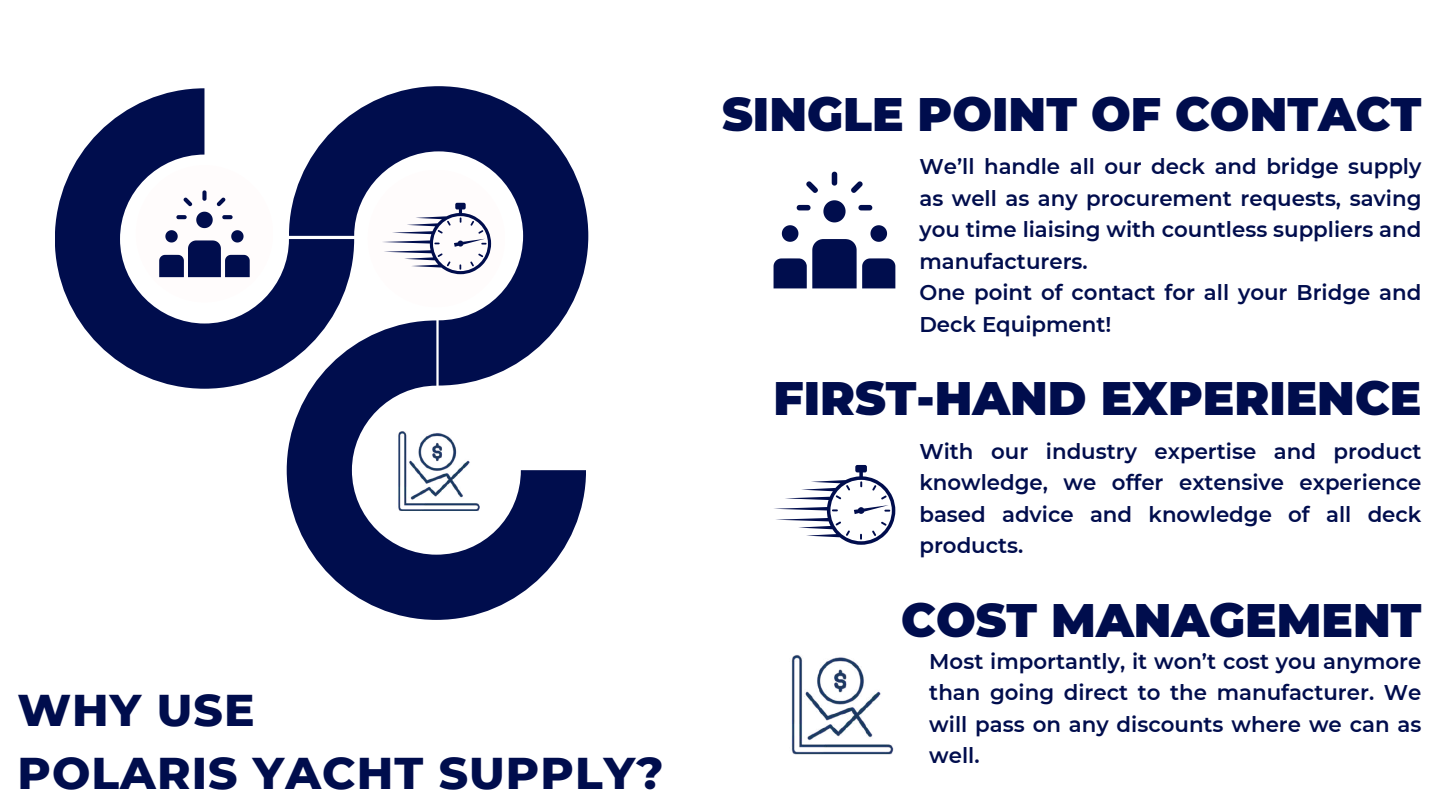
<style>
.page{position:relative;width:1440px;height:810px;background:#fff}
.page>*{position:absolute;margin:0;border:0;box-sizing:border-box;transform-origin:0 0}
.t1{font:900 46.9px "Montserrat";color:#000d4d}
.t2{font:800 45.4px/63px "Montserrat";letter-spacing:.025em;color:#000d4d}
.t3{font:600 21.3px/31.5px "Montserrat";color:#000d4d;text-align:justify}
</style>
<div class="page">
<svg style="left:55px;top:88px;width:234px;height:301px;fill:#000d4d"></svg>
<div style="left:136px;top:165px;width:137px;height:137px;background:#fffbfb;border-radius:50%"></div>
<svg style="left:159px;top:190px;width:91px;height:87px"></svg>
<svg style="left:289px;top:86px;width:299px;height:234px;fill:#000d4d"></svg>
<svg style="left:287px;top:320px;width:299px;height:300px;fill:#000d4d"></svg>
<div style="left:370px;top:402px;width:137px;height:138px;background:#fff;border-radius:50%"></div>
<div style="left:368px;top:170px;width:137px;height:137px;background:#fffbfb;border-radius:50%"></div>
<svg style="left:383px;top:203px;width:108px;height:71px"></svg>
<img style="left:383px;top:416px;width:111px;height:111px">
<svg style="left:774px;top:172px;width:121px;height:116px"></svg>
<img style="left:791px;top:655px;width:103px;height:100px">
<svg style="left:774px;top:465px;width:121px;height:79px"></svg>
<h2 class="t2" style="left:17px;top:679px;width:647px">WHY USE<br>POLARIS YACHT SUPPLY?</h2>
<h1 class="t1" style="left:722px;top:86px;width:701px">SINGLE POINT OF CONTACT</h1>
<p class="t3" style="left:919px;top:151px;width:504px;text-align:left">We’ll handle all our deck and bridge supply as well as any procurement requests, saving you time liaising with countless suppliers and manufacturers.<br>One point of contact for all your Bridge and Deck Equipment!</p>
<h1 class="t1" style="left:773px;top:370px;width:649px">FIRST-HAND EXPERIENCE</h1>
<p class="t3" style="left:919px;top:435px;width:504px">With our industry expertise and product knowledge, we offer extensive experience based advice and knowledge of all deck products.</p>
<h1 class="t1" style="left:901px;top:591px;width:522px">COST MANAGEMENT</h1>
<p class="t3" style="left:929px;top:645px;width:494px">Most importantly, it won’t cost you anymore than going direct to the manufacturer. We will pass on any discounts where we can as well.</p>
</div>
